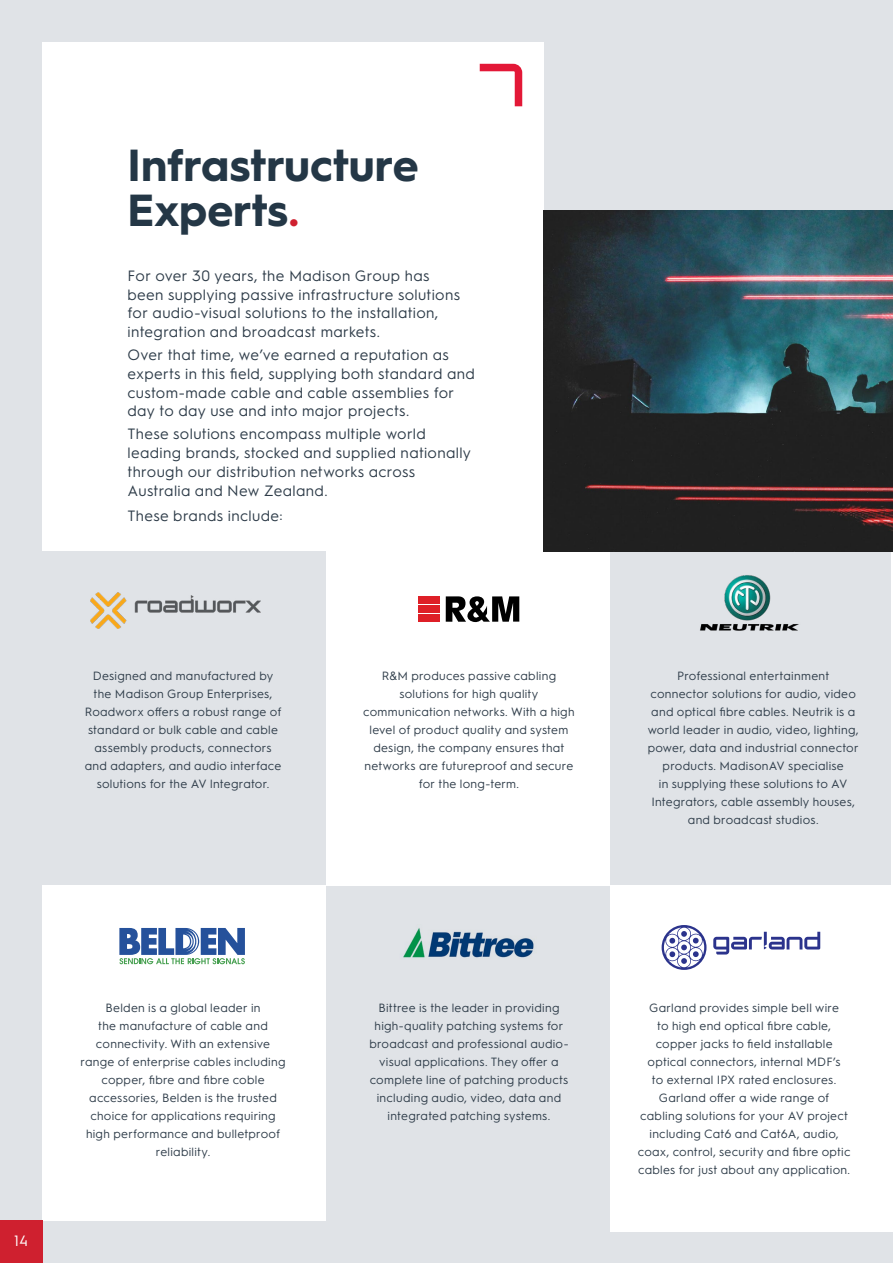
<style>
.page{position:relative;width:893px;height:1263px;background:#e0e3e7}
.page>*{position:absolute;margin:0;border:0;box-sizing:border-box;transform-origin:0 0}
.t1{font:700 45px/45px "Hurme Geometric Sans 1";color:#243746}
.Body_Copy_-_Regular{font:15px/18.8px "Hurme Geometric Sans 1";letter-spacing:.025em;color:#2e3c49}
.t2{font:15px "Hurme Geometric Sans 1";color:#fff}
.Body_Copy_-_Brands{font:12px/18px "Hurme Geometric Sans 1";letter-spacing:.02em;color:#2e3c49;text-align:center}
.s1{color:#cf202f}
</style>
<div class="page">
<div style="left:43px;top:43px;width:501px;height:508px;background:#fff"></div>
<div style="left:43px;top:885px;width:283px;height:336px;background:#fff"></div>
<div style="left:610px;top:885px;width:283px;height:346px;background:#fff"></div>
<div style="left:326px;top:551px;width:284px;height:334px;background:#fff"></div>
<hr style="left:892px;top:551px;width:1px;height:334px;background:#fff">
<svg style="left:480px;top:64px;width:42px;height:42px"></svg>
<img style="left:543px;top:211px;width:350px;height:340px">
<svg style="left:119px;top:928px;width:126px;height:36px"></svg>
<div style="left:419px;top:596px;width:21px;height:8px;background:#de1f27"></div>
<div style="left:419px;top:605px;width:21px;height:8px;background:#de1f27"></div>
<div style="left:419px;top:614px;width:21px;height:8px;background:#de1f27"></div>
<svg style="left:446px;top:596px;width:73px;height:26px"></svg>
<img style="left:91px;top:593px;width:170px;height:36px">
<img style="left:700px;top:575px;width:99px;height:56px">
<img style="left:403px;top:928px;width:131px;height:30px">
<svg style="left:662px;top:925px;width:44px;height:45px"></svg>
<svg style="left:713px;top:932px;width:107px;height:22px"></svg>
<div style="left:0;top:1220px;width:43px;height:43px;background:#cf202f"></div>
<h1 class="t1" style="left:128px;top:140px;width:292px">Infrastructure<br>Experts<span class="s1">.</span></h1>
<p class="Body_Copy_-_Regular" style="left:128px;top:265px;width:334px">For over 30 years, the Madison Group has been supplying passive infrastructure solutions for audio-visual solutions to the installation, integration and broadcast markets.</p>
<p class="Body_Copy_-_Regular" style="left:128px;top:344px;width:349px">Over that time, we’ve earned a reputation as experts in this field, supplying both standard and custom-made cable and cable assemblies for day to day use and into major projects.</p>
<p class="Body_Copy_-_Regular" style="left:128px;top:424px;width:345px">These solutions encompass multiple world leading brands, stocked and supplied nationally through our distribution networks across Australia and New Zealand.</p>
<p class="Body_Copy_-_Regular" style="left:128px;top:505px;width:157px">These brands include:</p>
<p class="Body_Copy_-_Brands" style="left:363px;top:666px;width:213px">R&amp;M produces passive cabling solutions for high quality communication networks. With a high level of product quality and system design, the company ensures that networks are futureproof and secure for the long-term.</p>
<p class="Body_Copy_-_Brands" style="left:85px;top:666px;width:198px">Designed and manufactured by the Madison Group Enterprises,<br>Roadworx offers a robust range of standard or bulk cable and cable assembly products, connectors and adapters, and audio interface solutions for the AV lntegrator.</p>
<p class="Body_Copy_-_Brands" style="left:648px;top:666px;width:213px">Professional entertainment connector solutions for audio, video and optical fi bre cables. Neutrik is a world leader in audio, video, lighting, power, data and industrial connector products. MadisonAV specialise<br>in supplying these solutions to AV Integrators, cable assembly houses, and broadcast studios.</p>
<p class="t2" style="left:14px;top:1230px;width:15px">14</p>
<p class="Body_Copy_-_Brands" style="left:81px;top:998px;width:206px">Belden is a global leader in<br>the manufacture of cable and connectivity. With an extensive range of enterprise cables including copper, fi bre and fi bre coble accessories, Belden is the trusted choice for applications requiring high performance and bulletproof reliability.</p>
<p class="Body_Copy_-_Brands" style="left:369px;top:998px;width:201px">Bittree is the leader in providing high-quality patching systems for broadcast and professional audio&shy;visual applications. They offer a complete line of patching products including audio, video, data and integrated patching systems.</p>
<p class="Body_Copy_-_Brands" style="left:638px;top:998px;width:214px">Garland provides simple bell wire<br>to high end optical fi bre cable, copper jacks to field installable optical connectors, internal MDF’s<br>to external IPX rated enclosures.<br>Garland offer a wide range of cabling solutions for your AV project including Cat6 and Cat6A, audio, coax, control, security and fi bre optic cables for just about any application.</p>
</div>
